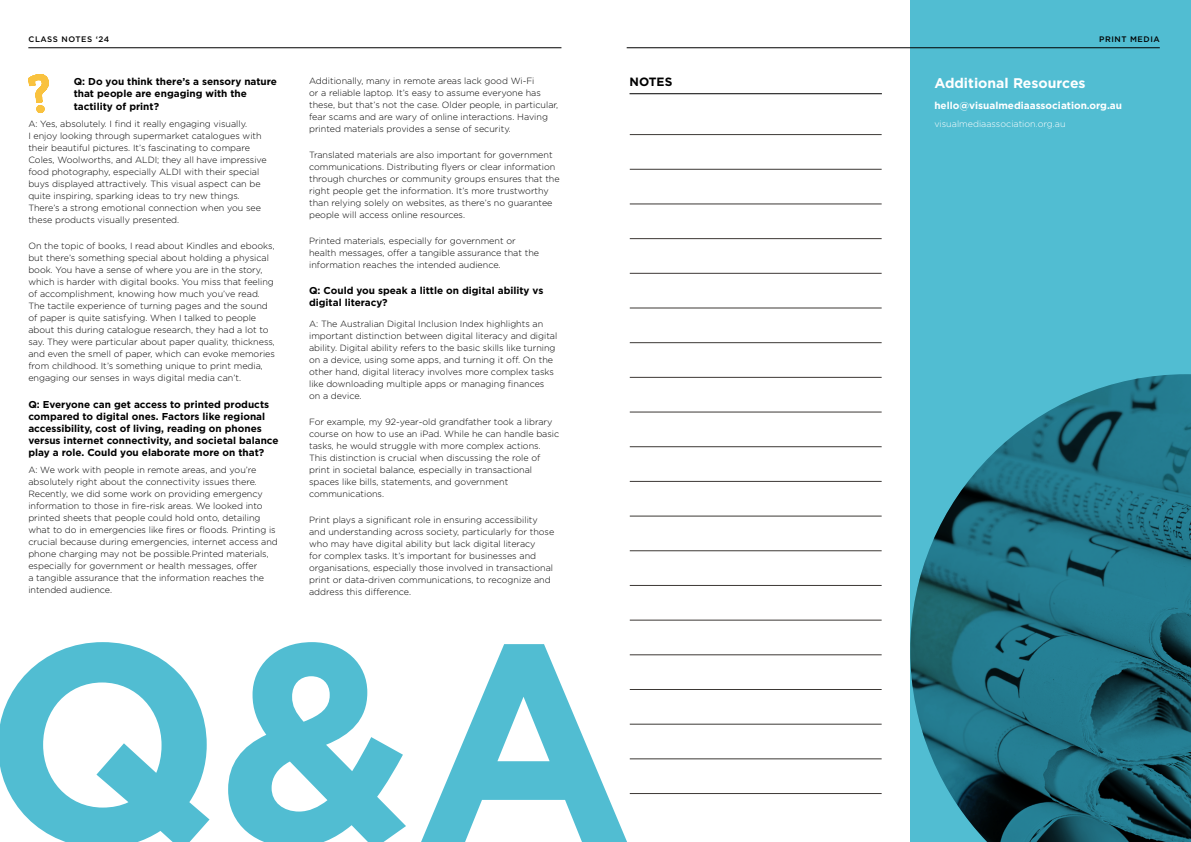
<style>
.page{position:relative;width:1191px;height:842px;background:#fff}
.page>*{position:absolute;margin:0;border:0;box-sizing:border-box;transform-origin:0 0}
.t1{font:700 14px "Gotham";color:#fff}
.t2{font:700 12px "Gotham";color:#000}
.t3{font:700 10px/12px "Gotham";color:#000}
.t4{font:700 10px "Gotham";color:#fff}
.t5{font:300 9px/12px "Gotham";color:#000}
.t6{font:300 9px "Gotham";color:#fff}
.t7{font:500 8px "Gotham";letter-spacing:.07em;color:#000}
</style>
<div class="page">
<svg style="left:0;top:642px;width:627px;height:200px;fill:#51bdd2"></svg>
<svg style="left:910px;top:0;width:281px;height:842px;background:#3894a7"></svg>
<hr style="left:630px;top:134px;width:251px;height:1px;background:#3c3835">
<hr style="left:630px;top:169px;width:251px;height:1px;background:#3c3835">
<hr style="left:630px;top:204px;width:251px;height:1px;background:#3c3835">
<hr style="left:630px;top:238px;width:251px;height:1px;background:#3c3835">
<hr style="left:630px;top:273px;width:251px;height:1px;background:#3c3835">
<hr style="left:630px;top:308px;width:251px;height:1px;background:#3c3835">
<hr style="left:630px;top:342px;width:251px;height:1px;background:#3c3835">
<hr style="left:630px;top:377px;width:251px;height:1px;background:#3c3835">
<hr style="left:630px;top:412px;width:251px;height:1px;background:#3c3835">
<hr style="left:630px;top:446px;width:251px;height:1px;background:#3c3835">
<hr style="left:630px;top:481px;width:251px;height:1px;background:#3c3835">
<hr style="left:630px;top:516px;width:251px;height:1px;background:#3c3835">
<hr style="left:630px;top:550px;width:251px;height:1px;background:#3c3835">
<hr style="left:630px;top:585px;width:251px;height:1px;background:#3c3835">
<hr style="left:630px;top:620px;width:251px;height:1px;background:#3c3835">
<hr style="left:630px;top:654px;width:251px;height:1px;background:#3c3835">
<hr style="left:630px;top:689px;width:251px;height:1px;background:#3c3835">
<hr style="left:630px;top:724px;width:251px;height:1px;background:#3c3835">
<hr style="left:630px;top:759px;width:251px;height:1px;background:#3c3835">
<hr style="left:630px;top:793px;width:251px;height:1px;background:#3c3835">
<hr style="left:28px;top:48px;width:533px;height:1px;background:#000">
<hr style="left:629px;top:93px;width:253px;height:1px;background:#000">
<svg style="left:28px;top:74px;width:21px;height:39px"></svg>
<hr style="left:626px;top:48px;width:533px;height:1px;background:#000">
<p class="t7" style="left:29px;top:34px;width:82px">CLASS NOTES ‘24</p>
<p class="t3" style="left:74px;top:75px;width:205px">Q: Do you think there’s a sensory nature that people are engaging with the</p>
<p class="t3" style="left:74px;top:100px;width:87px">tactility of print?</p>
<p class="t5" style="left:28px;top:118px;width:240px">A: Yes, absolutely. I find it really engaging visually.<br>I enjoy looking through supermarket catalogues with their beautiful pictures. It’s fascinating to compare Coles, Woolworths, and ALDI; they all have impressive food photography, especially ALDI with their special buys displayed attractively. This visual aspect can be quite inspiring, sparking ideas to try new things.<br>There’s a strong emotional connection when you see these products visually presented.</p>
<p class="t5" style="left:28px;top:240px;width:248px">On the topic of books, I read about Kindles and ebooks, but there’s something special about holding a physical book. You have a sense of where you are in the story, which is harder with digital books. You miss that feeling of accomplishment, knowing how much you’ve read.<br>The tactile experience of turning pages and the sound of paper is quite satisfying. When I talked to people about this during catalogue research, they had a lot to say. They were particular about paper quality, thickness, and even the smell of paper, which can evoke memories from childhood. It’s something unique to print media, engaging our senses in ways digital media can’t.</p>
<p class="t3" style="left:28px;top:398px;width:252px">Q: Everyone can get access to printed products compared to digital ones. Factors like regional accessibility, cost of living, reading on phones versus internet connectivity, and societal balance play a role. Could you elaborate more on that?</p>
<p class="t5" style="left:28px;top:464px;width:251px">A: We work with people in remote areas, and you’re absolutely right about the connectivity issues there.<br>Recently, we did some work on providing emergency information to those in fire-risk areas. We looked into printed sheets that people could hold onto, detailing what to do in emergencies like fires or floods. Printing is crucial because during emergencies, internet access and phone charging may not be possible.Printed materials, especially for government or health messages, offer<br>a tangible assurance that the information reaches the intended audience.</p>
<p class="t5" style="left:309px;top:74px;width:251px">Additionally, many in remote areas lack good Wi-Fi<br>or a reliable laptop. It’s easy to assume everyone has these, but that’s not the case. Older people, in particular, fear scams and are wary of online interactions. Having printed materials provides a sense of security.</p>
<p class="t5" style="left:309px;top:148px;width:252px">Translated materials are also important for government communications. Distributing flyers or clear information through churches or community groups ensures that the right people get the information. It’s more trustworthy than relying solely on websites, as there’s no guarantee people will access online resources.</p>
<p class="t5" style="left:309px;top:235px;width:231px">Printed materials, especially for government or health messages, offer a tangible assurance that the information reaches the intended audience.</p>
<p class="t3" style="left:309px;top:285px;width:236px">Q: Could you speak a little on digital ability vs digital literacy?</p>
<p class="t5" style="left:309px;top:317px;width:250px">A: The Australian Digital Inclusion Index highlights an important distinction between digital literacy and digital ability. Digital ability refers to the basic skills like turning on a device, using some apps, and turning it off. On the other hand, digital literacy involves more complex tasks like downloading multiple apps or managing finances on a device.</p>
<p class="t5" style="left:309px;top:415px;width:252px">For example, my 92-year-old grandfather took a library course on how to use an iPad. While he can handle basic tasks, he would struggle with more complex actions.<br>This distinction is crucial when discussing the role of print in societal balance, especially in transactional spaces like bills, statements, and government communications.</p>
<p class="t5" style="left:309px;top:514px;width:247px">Print plays a significant role in ensuring accessibility and understanding across society, particularly for those who may have digital ability but lack digital literacy<br>for complex tasks. It’s important for businesses and organisations, especially those involved in transactional print or data-driven communications, to recognize and address this difference.</p>
<h2 class="t2" style="left:629px;top:74px;width:44px">NOTES</h2>
<p class="t7" style="left:1099px;top:34px;width:62px">PRINT MEDIA</p>
<h1 class="t1" style="left:934px;top:73px;width:153px">Additional Resources</h1>
<p class="t4" style="left:934px;top:99px;width:189px">hello@visualmediaassociation.org.au</p>
<p class="t6" style="left:934px;top:118px;width:133px">visualmediaassociation.org.au</p>
</div>
